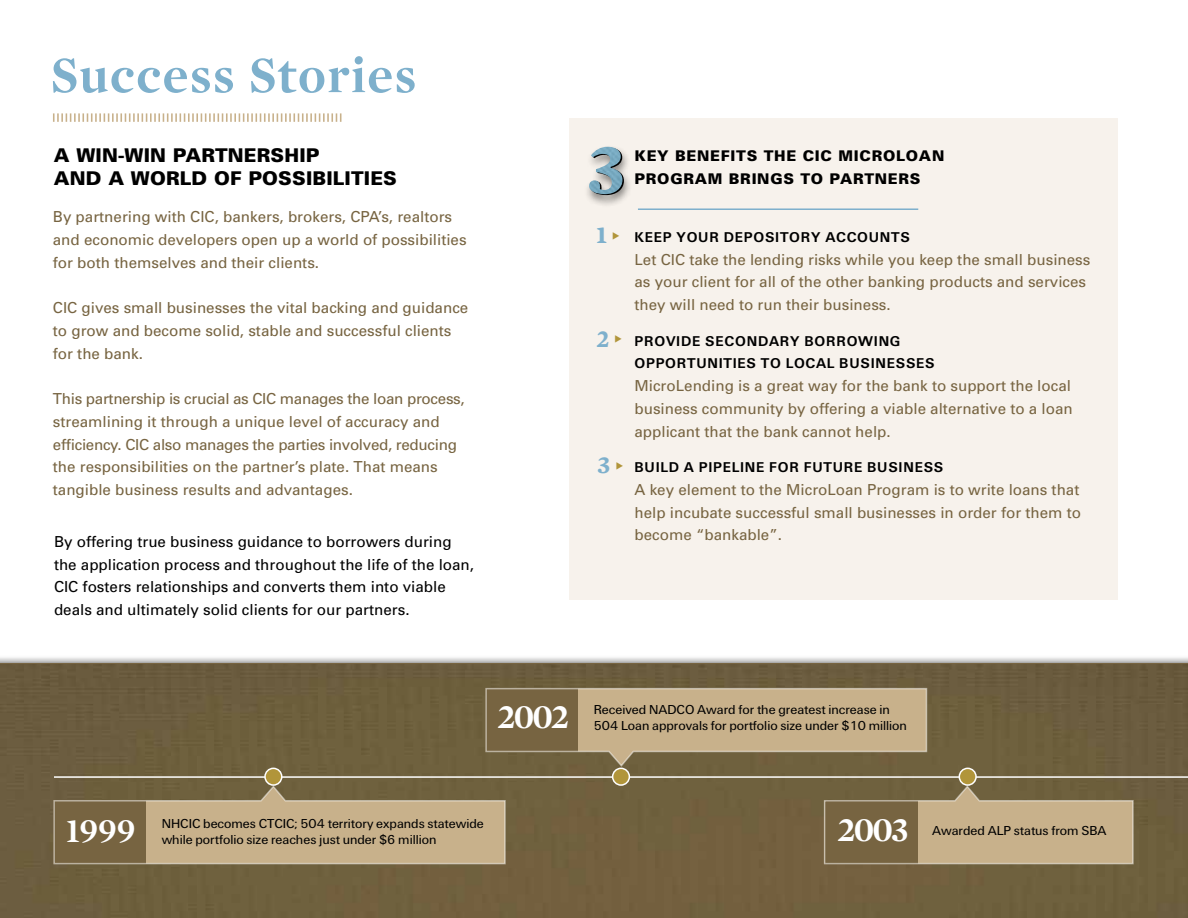
<style>
.page{position:relative;width:1188px;height:918px;background:#fff}
.page>*{position:absolute;margin:0;border:0;box-sizing:border-box;transform-origin:0 0}
.t1{font:700 51.9px "Mercury Display";letter-spacing:.03em;color:#7eb0cc}
.t2{font:700 35.1px "Mercury Display";letter-spacing:-.04em;color:#fff}
.t3{font:700 25.05px "Mercury Text G2";color:#7eb0cc}
.t4{font:900 18.9px/22.8px "Univers";letter-spacing:.01em;color:#000}
.t5{font:15.15px/22.8px "Univers";color:#776441}
.t6{font:15.15px/22.8px "Univers";color:#000}
.t7{font:700 14.7px/22.8px "U65 Univers";letter-spacing:.05em;color:#000}
.t8{font:900 14.7px/22.8px "Univers";letter-spacing:.05em;color:#000}
.t9{font:13.5px/16.2px "U55 Univers";color:#000}
</style>
<div class="page">
<div style="left:0;top:655px;width:1188px;height:263px;background:#000;opacity:.75"></div>
<div style="left:0;top:665px;width:1188px;height:253px;background:#6e5f3e"></div>
<div style="left:569px;top:118px;width:549px;height:481px;background:#f7f2ec"></div>
<div style="left:584px;top:144px;width:49px;height:63px;background:#000;opacity:.5"></div>
<svg style="left:591px;top:148px;width:33px;height:47px"></svg>
<img style="left:589px;top:147px;width:33px;height:47px">
<hr style="left:54px;top:776px;width:1134px;height:2px;background:#fff">
<div style="left:265px;top:768px;width:17px;height:17px;background:#b1953a;border-radius:50%"></div>
<div style="left:264px;top:768px;width:18px;height:18px;border:2px solid #fff;border-radius:50%"></div>
<div style="left:613px;top:768px;width:16px;height:17px;background:#b1953a;border-radius:50%"></div>
<div style="left:612px;top:768px;width:18px;height:18px;border:2px solid #fff;border-radius:50%"></div>
<div style="left:959px;top:768px;width:17px;height:17px;background:#b1953a;border-radius:50%"></div>
<div style="left:959px;top:768px;width:18px;height:18px;border:2px solid #fff;border-radius:50%"></div>
<svg style="left:53px;top:784px;width:454px;height:81px"></svg>
<svg style="left:485px;top:687px;width:443px;height:81px"></svg>
<svg style="left:823px;top:784px;width:311px;height:81px"></svg>
<svg style="left:53px;top:113px;width:288px;height:9px"></svg>
<hr style="left:638px;top:208px;width:280px;height:2px;background:#7eb0cc">
<h1 class="t1" style="left:50px;top:44px;width:367px">Success Stories</h1>
<p class="t4" style="left:54px;top:143px;width:345px">A WIN-WIN PARTNERSHIP<br>AND A WORLD OF POSSIBILITIES</p>
<p class="t8" style="left:635px;top:144px;width:311px">KEY BENEFITS THE CIC MICROLOAN<br>PROGRAM BRINGS TO PARTNERS</p>
<p class="t5" style="left:53px;top:205px;width:415px">By partnering with CIC, bankers, brokers, CPA’s, realtors and economic developers open up a world of possibilities for both themselves and their clients.</p>
<p class="t5" style="left:53px;top:296px;width:417px">CIC gives small businesses the vital backing and guidance to grow and become solid, stable and successful clients for the bank.</p>
<p class="t5" style="left:53px;top:387px;width:413px">This partnership is crucial as CIC manages the loan process, streamlining it through a unique level of accuracy and efficiency. CIC also manages the parties involved, reducing the responsibilities on the partner’s plate. That means tangible business results and advantages.</p>
<p class="t6" style="left:54px;top:530px;width:422px">By offering true business guidance to borrowers during the application process and throughout the life of the loan, CIC fosters relationships and converts them into viable deals and ultimately solid clients for our partners.</p>
<h3 class="t3" style="left:596px;top:219px;width:12px">1</h3>
<h3 class="t3" style="left:597px;top:323px;width:14px">2</h3>
<h3 class="t3" style="left:598px;top:450px;width:15px">3</h3>
<p class="t7" style="left:635px;top:226px;width:277px">KEEP YOUR DEPOSITORY ACCOUNTS</p>
<p class="t5" style="left:635px;top:248px;width:457px">Let CIC take the lending risks while you keep the small business as your client for all of the other banking products and services they will need to run their business.</p>
<p class="t7" style="left:635px;top:329px;width:302px">PROVIDE SECONDARY BORROWING<br>OPPORTUNITIES TO LOCAL BUSINESSES</p>
<p class="t5" style="left:635px;top:374px;width:440px;text-align:justify">MicroLending is a great way for the bank to support the local business community by offering a viable alternative to a loan applicant that the bank cannot help.</p>
<p class="t7" style="left:635px;top:456px;width:310px">BUILD A PIPELINE FOR FUTURE BUSINESS</p>
<p class="t5" style="left:635px;top:478px;width:448px;text-align:justify">A key element to the MicroLoan Program is to write loans that help incubate successful small businesses in order for them to become “bankable”.</p>
<h2 class="t2" style="left:498px;top:696px;width:73px">2002</h2>
<p class="t9" style="left:594px;top:701px;width:315px">Received NADCO Award for the greatest increase in<br>504 Loan approvals for portfolio size under $10 million</p>
<p class="t9" style="left:162px;top:815px;width:324px">NHCIC becomes CTCIC; 504 territory expands statewide while portfolio size reaches just under $6 million</p>
<p class="t9" style="left:932px;top:823px;width:176px">Awarded ALP status from SBA</p>
<h2 class="t2" style="left:66px;top:810px;width:71px">1999</h2>
<h2 class="t2" style="left:838px;top:809px;width:72px">2003</h2>
</div>
